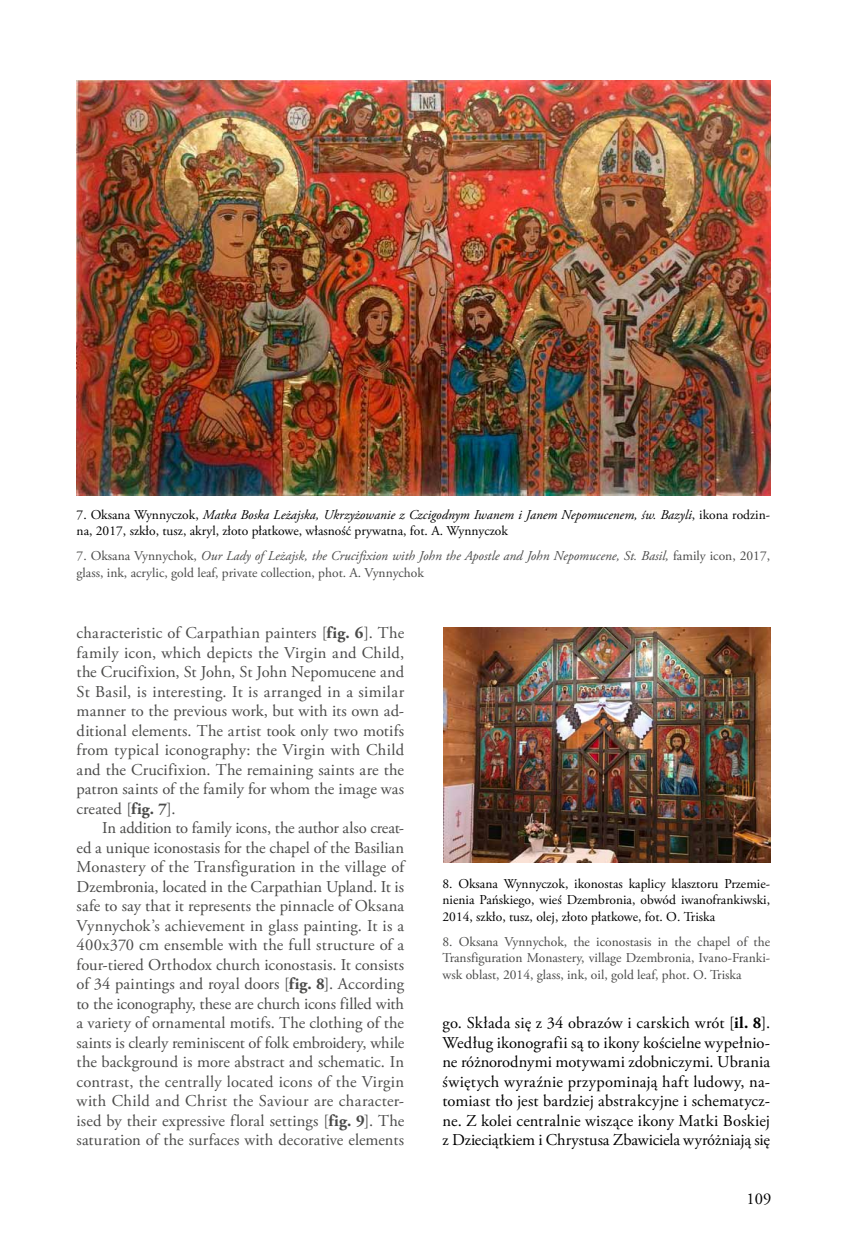
<style>
.page{position:relative;width:851px;height:1255px;background:#fff}
.page>*{position:absolute;margin:0;border:0;box-sizing:border-box;transform-origin:0 0}
.t1{font:16.5px/19.5px "Adobe Garamond Pro";color:#4a4a49;text-align:justify}
.t2{font:16.5px/19.5px "Adobe Garamond Pro";letter-spacing:-.005em;color:#000;text-align:justify}
.t3{font:13.5px/16.5px "Adobe Garamond Pro";color:#000}
.t4{font:13.5px/16.5px "Adobe Garamond Pro";color:#4a4a49}
.s1{font-style:italic}
.s2{font-weight:700}
</style>
<div class="page">
<img style="left:77px;top:81px;width:693px;height:415px">
<img style="left:443px;top:627px;width:327px;height:235px">
<p class="t3" style="left:77px;top:507px;width:695px">7. Oksana Wynnyczok, <span class="s1">Matka Boska Leżajska, Ukrzyżowanie z Czcigodnym Iwanem i Janem Nepomucenem, św. Bazyli</span>, ikona rodzin&shy;na, 2017, szkło, tusz, akryl, złoto płatkowe, własność prywatna, fot. A. Wynnyczok</p>
<p class="t4" style="left:77px;top:548px;width:695px">7. Oksana Vynnychok, <span class="s1">Our Lady of Leżajsk, the Crucifixion with John the Apostle and John Nepomucene, St. Basil,</span> family icon, 2017, glass, ink, acrylic, gold leaf, private collection, phot. A. Vynnychok</p>
<p class="t1" style="left:77px;top:623px;width:329px">characteristic of Carpathian painters [<span class="s2">fig. 6</span>]. The family icon, which depicts the Virgin and Child, the Crucifixion, St John, St John Nepomucene and St Basil, is interesting. It is arranged in a similar manner to the previous work, but with its own ad&shy;ditional elements. The artist took only two motifs from typical iconography: the Virgin with Child and the Crucifixion. The remaining saints are the patron saints of the family for whom the image was created [<span class="s2">fig. 7</span>].</p>
<p class="t1" style="left:77px;top:818px;width:329px;text-indent:26px">In addition to family icons, the author also creat&shy;ed a unique iconostasis for the chapel of the Basilian Monastery of the Transfiguration in the village of Dzembronia, located in the Carpathian Upland. It is safe to say that it represents the pinnacle of Oksana Vynnychok’s achievement in glass painting. It is a 400x370 cm ensemble with the full structure of a four-tiered Orthodox church iconostasis. It consists of 34 paintings and royal doors [<span class="s2">fig. 8</span>]. According to the iconography, these are church icons filled with a variety of ornamental motifs. The clothing of the saints is clearly reminiscent of folk embroidery, while the background is more abstract and schematic. In contrast, the centrally located icons of the Virgin with Child and Christ the Saviour are character&shy;ised by their expressive floral settings [<span class="s2">fig. 9</span>]. The saturation of the surfaces with decorative elements</p>
<p class="t3" style="left:442px;top:875px;width:329px;text-align:justify">8. Oksana Wynnyczok, ikonostas kaplicy klasztoru Przemie&shy;nienia Pańskiego, wieś Dzembronia, obwód iwanofrankiwski, 2014, szkło, tusz, olej, złoto płatkowe, fot. O. Triska</p>
<p class="t4" style="left:442px;top:933px;width:329px;text-align:justify">8. Oksana Vynnychok, the iconostasis in the chapel of the Transfiguration Monastery, village Dzembronia, Ivano-Franki&shy;wsk oblast, 2014, glass, ink, oil, gold leaf, phot. O. Triska</p>
<p class="t2" style="left:442px;top:1013px;width:329px">go. Składa się z 34 obrazów i carskich wrót [<span class="s2">il. 8</span>].<br>Według ikonografii są to ikony kościelne wypełnio&shy;ne różnorodnymi motywami zdobniczymi. Ubrania świętych wyraźnie przypominają haft ludowy, na&shy;tomiast tło jest bardziej abstrakcyjne i schematycz&shy;ne. Z kolei centralnie wiszące ikony Matki Boskiej z Dzieciątkiem i Chrystusa Zbawiciela wyróżniają się</p>
<p class="t2" style="left:746px;top:1189px;width:26px">109</p>
</div>
